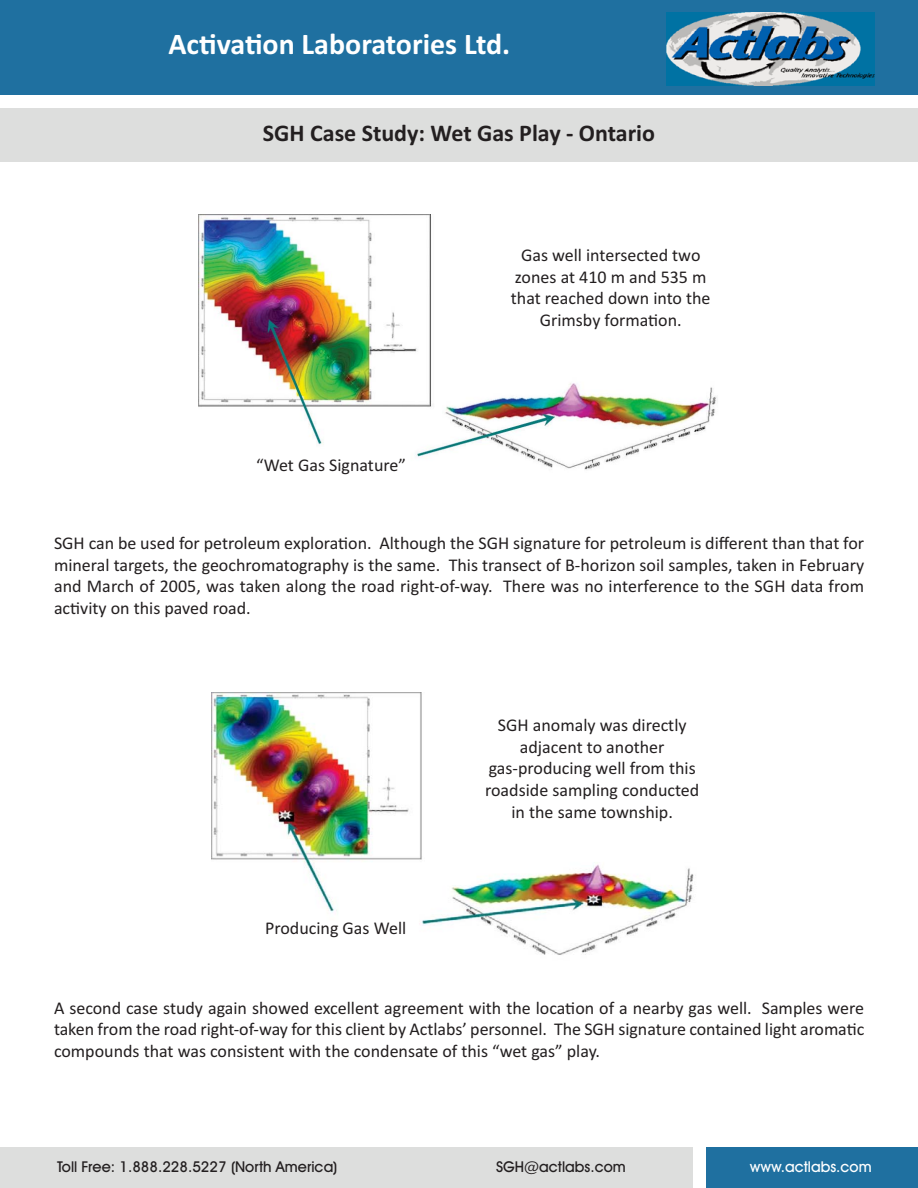
<style>
.page{position:relative;width:918px;height:1188px;background:#fff}
.page>*{position:absolute;margin:0;border:0;box-sizing:border-box;transform-origin:0 0}
.t1{font:700 30px "Calibri";color:#fff}
.t2{font:700 24px "Calibri";color:#231f20}
.t3{font:18px/21.6px "Calibri";color:#231f20;text-align:justify}
.t4{font:500 15px "Avant Garde IT Cby BT";color:#231f20}
.t5{font:500 15px "Avant Garde IT Cby BT";color:#fff}
</style>
<div class="page">
<div style="left:0;top:1148px;width:692px;height:40px;background:#dddedd"></div>
<div style="left:706px;top:1148px;width:212px;height:40px;background:#1f70a0"></div>
<div style="left:0;top:108px;width:918px;height:54px;background:#dddedd"></div>
<div style="left:0;top:0;width:918px;height:94px;background:#1f70a0"></div>
<img style="left:666px;top:13px;width:208px;height:72px">
<img style="left:198px;top:215px;width:519px;height:255px">
<img style="left:212px;top:693px;width:482px;height:262px">
<h1 class="t1" style="left:168px;top:27px;width:343px">Activation Laboratories Ltd.</h1>
<h2 class="t2" style="left:263px;top:119px;width:394px">SGH Case Study: Wet Gas Play ‐ Ontario</h2>
<p class="t3" style="left:256px;top:455px;width:151px">“Wet Gas Signature”</p>
<p class="t3" style="left:511px;top:246px;width:201px;text-align:center">Gas well intersected two zones at 410 m and 535 m that reached down into the<br>Grimsby formation.</p>
<p class="t3" style="left:54px;top:534px;width:812px">SGH can be used for petroleum exploration. Although the SGH signature for petroleum is different than that for mineral targets, the geochromatography is the same. This transect of B‐horizon soil samples, taken in February and March of 2005, was taken along the road right‐of‐way. There was no interference to the SGH data from activity on this paved road.</p>
<p class="t3" style="left:265px;top:918px;width:143px">Producing Gas Well</p>
<p class="t3" style="left:485px;top:716px;width:216px;text-align:center">SGH anomaly was directly adjacent to another gas‐producing well from this roadside sampling conducted in the same township.</p>
<p class="t3" style="left:54px;top:998px;width:812px">A second case study again showed excellent agreement with the location of a nearby gas well. Samples were taken from the road right‐of‐way for this client by Actlabs’ personnel. The SGH signature contained light aromatic compounds that was consistent with the condensate of this “wet gas” play.</p>
<p class="t4" style="left:57px;top:1161px;width:282px">Toll Free: 1.888.228.5227 (North America)</p>
<p class="t4" style="left:496px;top:1161px;width:131px">SGH@actlabs.com</p>
<p class="t5" style="left:750px;top:1161px;width:123px">www.actlabs.com</p>
</div>
